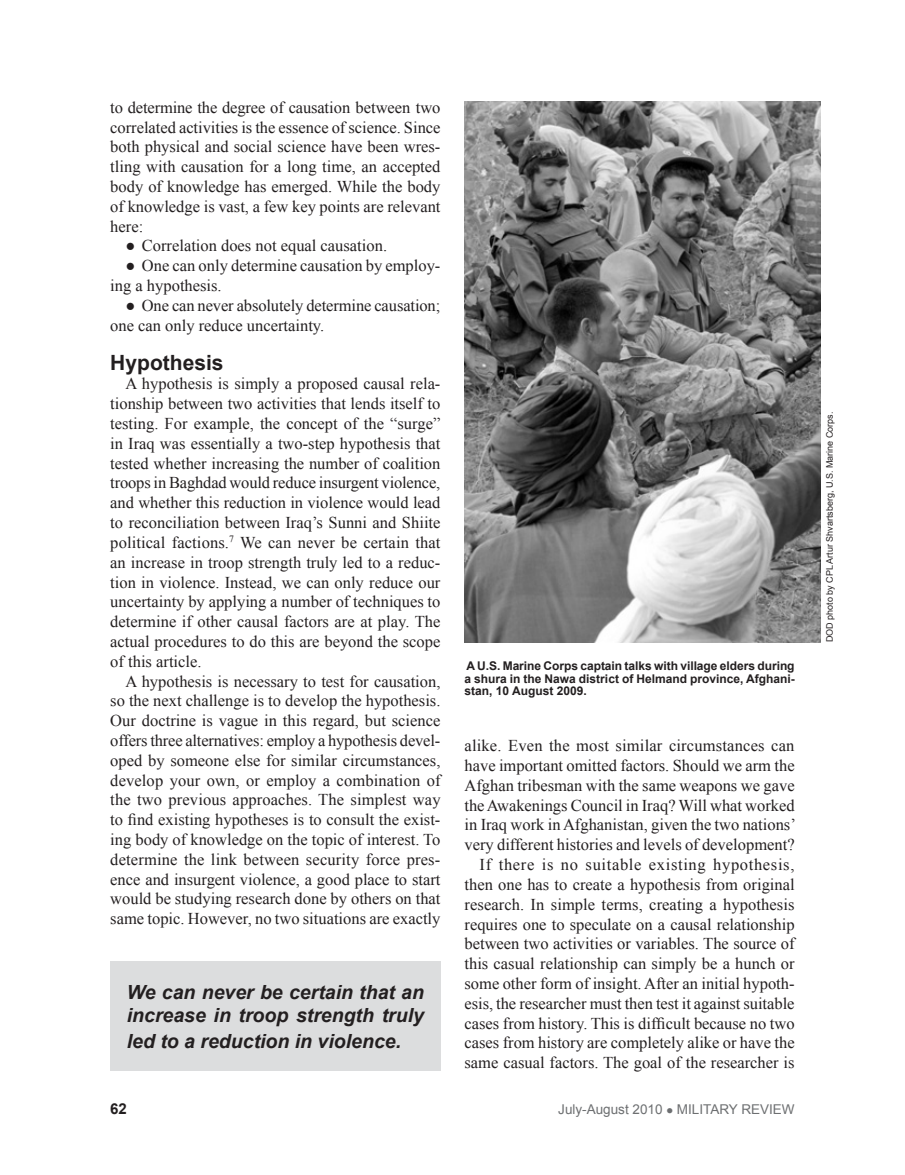
<style>
.page{position:relative;width:905px;height:1175px;background:#fff}
.page>*{position:absolute;margin:0;border:0;box-sizing:border-box;transform-origin:0 0}
.subhead{font:700 21px "Arial";color:#231f20}
.t1{font:italic 700 19.5px/23.4px "Arial";color:#231f20}
.fob{font:16.5px/19.8px "Times New Roman";color:#231f20;text-align:justify}
.fob_Bullet{font:16.5px/19.8px "Times New Roman";color:#231f20}
.t2{font:700 15px "Arial";color:#231f20}
.t3{font:13.5px "Arial";color:#6d6f71}
.cutline{font:700 12px/12.8px "Arial";color:#231f20;text-align:justify}
.photocred{font:9px "Arial";color:#231f20}
</style>
<div class="page">
<img style="left:464px;top:101px;width:356px;height:542px">
<div style="left:110px;top:961px;width:330px;height:110px;background:#dcddde"></div>
<p class="fob" style="left:110px;top:97px;width:332px">to determine the degree of causation between two correlated activities is the essence of science. Since both physical and social science have been wres&shy;tling with causation for a long time, an accepted body of knowledge has emerged. While the body of knowledge is vast, a few key points are relevant here:</p>
<p class="fob_Bullet" style="left:125px;top:236px;width:263px">● Correlation does not equal causation.</p>
<p class="fob_Bullet" style="left:110px;top:255px;width:331px;text-indent:15px">● One can only determine causation by employ&shy;ing a hypothesis.</p>
<p class="fob_Bullet" style="left:110px;top:295px;width:331px;text-indent:15px">● One can never absolutely determine causation; one can only reduce uncertainty.</p>
<p class="subhead" style="left:110px;top:348px;width:115px">Hypothesis</p>
<p class="fob" style="left:110px;top:374px;width:332px;text-indent:15px">A hypothesis is simply a proposed causal rela&shy;tionship between two activities that lends itself to testing. For example, the concept of the “surge” in Iraq was essentially a two-step hypothesis that tested whether increasing the number of coalition troops in Baghdad would reduce insurgent violence, and whether this reduction in violence would lead to reconciliation between Iraq’s Sunni and Shiite political factions.<sup>7</sup> We can never be certain that an increase in troop strength truly led to a reduc&shy;tion in violence. Instead, we can only reduce our uncertainty by applying a number of techniques to determine if other causal factors are at play. The actual procedures to do this are beyond the scope of this article.</p>
<p class="fob" style="left:110px;top:671px;width:332px;text-indent:15px">A hypothesis is necessary to test for causation, so the next challenge is to develop the hypothesis.<br>Our doctrine is vague in this regard, but science offers three alternatives: employ a hypothesis devel&shy;oped by someone else for similar circumstances, develop your own, or employ a combination of the two previous approaches. The simplest way to find existing hypotheses is to consult the exist&shy;ing body of knowledge on the topic of interest. To determine the link between security force pres&shy;ence and insurgent violence, a good place to start would be studying research done by others on that same topic. However, no two situations are exactly</p>
<p class="t1" style="left:127px;top:981px;width:299px">We can never be certain that an increase in troop strength truly</p>
<p class="t1" style="left:127px;top:1029px;width:276px">led to a reduction in violence.</p>
<p class="cutline" style="left:464px;top:659px;width:331px">A U.S. Marine Corps captain talks with village elders during a shura in the Nawa district of Helmand province, Afghani&shy;stan, 10 August 2009.</p>
<p class="fob" style="left:464px;top:735px;width:333px">alike. Even the most similar circumstances can have important omitted factors. Should we arm the Afghan tribesman with the same weapons we gave the Awakenings Council in Iraq? Will what worked in Iraq work in Afghanistan, given the two nations’ very different histories and levels of development?</p>
<p class="fob" style="left:464px;top:854px;width:332px;text-indent:15px">If there is no suitable existing hypothesis, then one has to create a hypothesis from original research. In simple terms, creating a hypothesis requires one to speculate on a causal relationship between two activities or variables. The source of this casual relationship can simply be a hunch or some other form of insight. After an initial hypoth&shy;esis, the researcher must then test it against suitable cases from history. This is difficult because no two cases from history are completely alike or have the same casual factors. The goal of the researcher is</p>
<p class="t2" style="left:110px;top:1098px;width:18px">62</p>
<p class="t3" style="left:558px;top:1100px;width:238px">July-August 2010 ● MILITARY REVIEW</p>
<p class="photocred" style="left:823px;top:642px;width:232px;rotate:-90deg">DOD photo by CPL Artur Shvartsberg, U.S. Marine Corps.</p>
</div>
